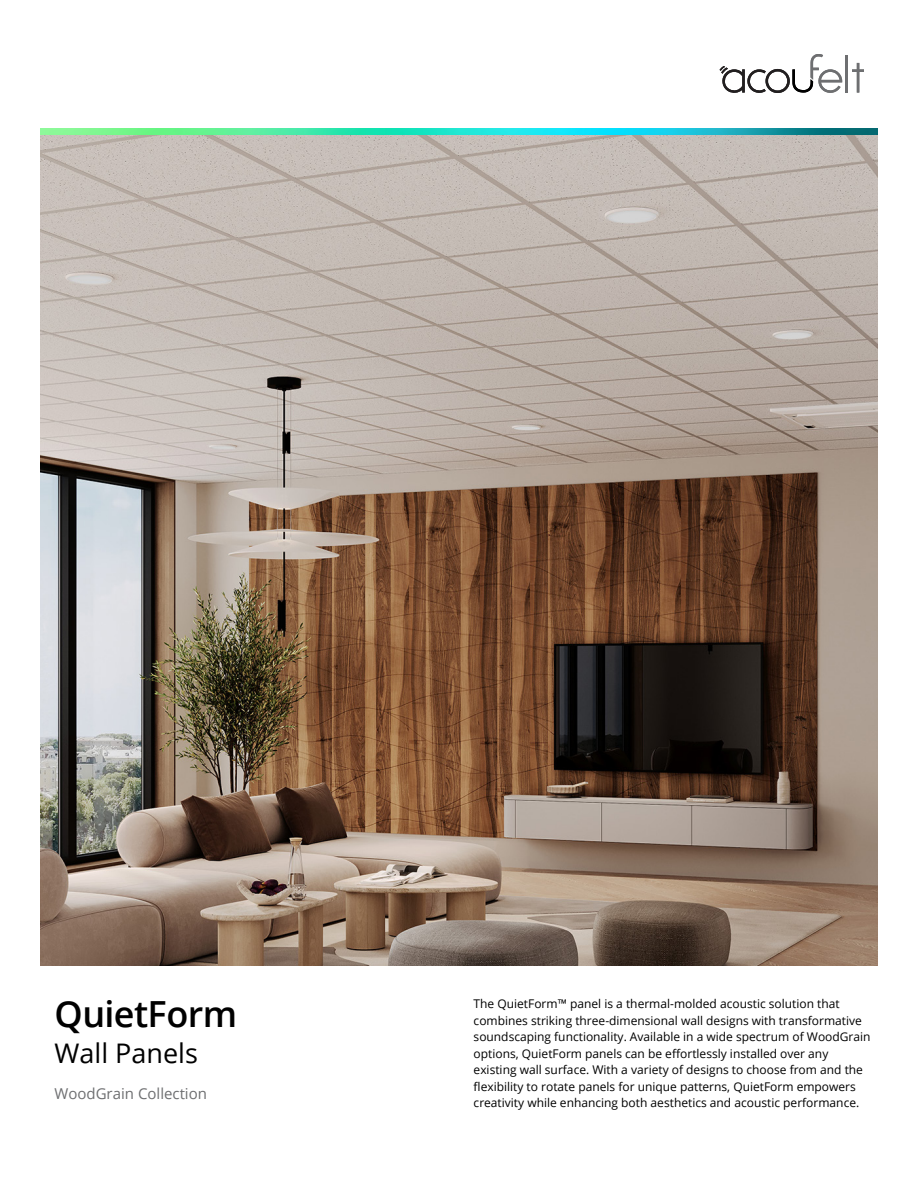
<style>
.page{position:relative;width:918px;height:1188px;background:#fff}
.page>*{position:absolute;margin:0;border:0;box-sizing:border-box;transform-origin:0 0}
.t1{font:600 36px "Open Sans";letter-spacing:-.015em;color:#000}
.t2{font:27px "Open Sans";color:#000}
.t3{font:15px "Open Sans";color:#6e6f71}
.t4{font:12px/16.5px "Open Sans";color:#000}
</style>
<div class="page">
<img style="left:40px;top:135px;width:838px;height:830px">
<img style="left:40px;top:128px;width:838px;height:7px">
<hr style="left:846px;top:56px;width:2px;height:37px;background:#6e6f71">
<svg style="left:852px;top:63px;width:12px;height:30px"></svg>
<svg style="left:720px;top:54px;width:122px;height:39px"></svg>
<h1 class="t1" style="left:55px;top:989px;width:184px">QuietForm</h1>
<h2 class="t2" style="left:55px;top:1034px;width:145px">Wall Panels</h2>
<p class="t3" style="left:55px;top:1083px;width:154px">WoodGrain Collection</p>
<p class="t4" style="left:474px;top:995px;width:398px">The QuietForm™ panel is a thermal-molded acoustic solution that combines striking three-dimensional wall designs with transformative soundscaping functionality. Available in a wide spectrum of WoodGrain options, QuietForm panels can be effortlessly installed over any existing wall surface. With a variety of designs to choose from and the flexibility to rotate panels for unique patterns, QuietForm empowers creativity while enhancing both aesthetics and acoustic performance.</p>
</div>
